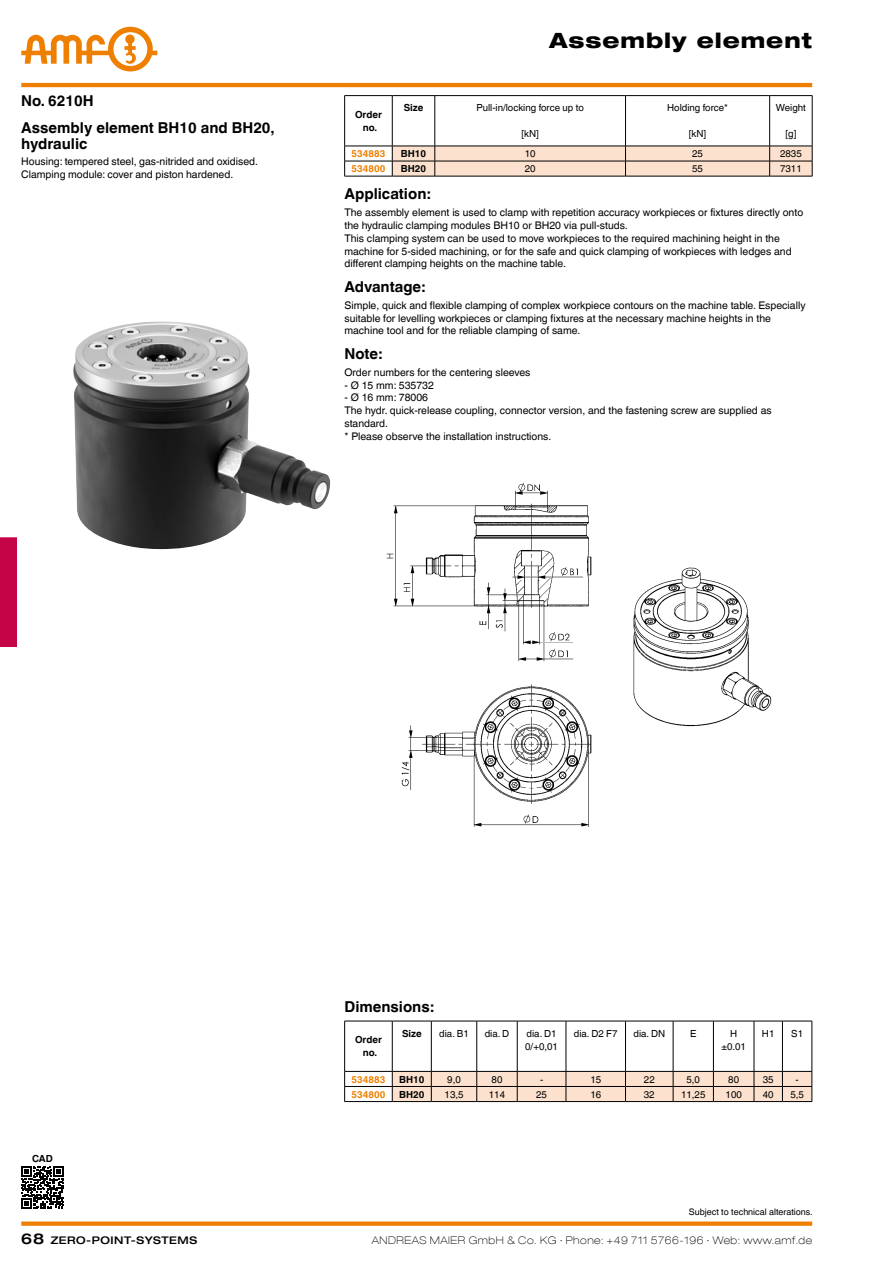
<style>
.page{position:relative;width:893px;height:1263px;background:#fff}
.page>*{position:absolute;margin:0;border:0;box-sizing:border-box;transform-origin:0 0}
.t1{font:800 expanded 21px "Helvetica Neue LT Com";letter-spacing:.045em;color:#000}
.t2{font:700 15px/16px "Helvetica World";color:#000}
.t3{font:10.5px/12.8px "Helvetica World";color:#000}
.t4{font:100 expanded 10.5px "Helvetica Neue LT Com";letter-spacing:.05em;color:#000}
.t5{font:500 expanded 10.5px "Helvetica Neue LT Com";letter-spacing:.05em;color:#000}
.t6{font:9.75px/13.2px "Helvetica World";color:#000}
.t7{font:700 9.75px/12.8px "Helvetica World";color:#000;text-align:center}
.t8{font:700 9.75px "Helvetica World";color:#ee7f00}
.t9{font:9px "Helvetica World";color:#000}
.s1{font-size:15px}
</style>
<div class="page">
<hr style="left:21px;top:83px;width:791px;height:4px;background:#ee7f00">
<svg style="left:21px;top:27px;width:136px;height:44px"></svg>
<div style="left:0;top:537px;width:17px;height:110px;background:#c50347"></div>
<div style="left:21px;top:1221px;width:791px;height:5px;background:#ee7f00"></div>
<img style="left:386px;top:482px;width:386px;height:345px">
<img style="left:73px;top:321px;width:258px;height:228px">
<hr style="left:344px;top:95px;width:48px;height:1px;background:#000">
<hr style="left:392px;top:95px;width:43px;height:1px;background:#000">
<hr style="left:435px;top:95px;width:190px;height:1px;background:#000">
<hr style="left:625px;top:95px;width:145px;height:1px;background:#000">
<hr style="left:770px;top:95px;width:42px;height:1px;background:#000">
<svg style="left:344px;top:96px;width:469px;height:80px"></svg>
<hr style="left:344px;top:176px;width:48px;height:1px;background:#000">
<hr style="left:392px;top:176px;width:43px;height:1px;background:#000">
<hr style="left:435px;top:176px;width:190px;height:1px;background:#000">
<hr style="left:625px;top:176px;width:145px;height:1px;background:#000">
<hr style="left:770px;top:176px;width:42px;height:1px;background:#000">
<svg style="left:344px;top:1021px;width:469px;height:81px"></svg>
<hr style="left:782px;top:1101px;width:30px;height:1px;background:#000">
<svg style="left:21px;top:1166px;width:43px;height:43px"></svg>
<h2 class="t2" style="left:21px;top:93px;width:74px">No. 6210H</h2>
<h2 class="t2" style="left:21px;top:120px;width:255px">Assembly element BH10 and BH20, hydraulic</h2>
<p class="t3" style="left:21px;top:155px;width:238px">Housing: tempered steel, gas-nitrided and oxidised.<br>Clamping module: cover and piston hardened.</p>
<p class="t7" style="left:355px;top:108px;width:28px">Order no.</p>
<h1 class="t1" style="left:549px;top:27px;width:264px">Assembly element</h1>
<p class="t7" style="left:404px;top:101px;width:21px">Size</p>
<p class="t6" style="left:476px;top:101px;width:109px">Pull-in/locking force up to</p>
<p class="t6" style="left:521px;top:127px;width:19px">[kN]</p>
<p class="t6" style="left:667px;top:101px;width:62px">Holding force*</p>
<p class="t6" style="left:689px;top:127px;width:19px">[kN]</p>
<p class="t6" style="left:776px;top:101px;width:31px">Weight</p>
<p class="t6" style="left:785px;top:127px;width:12px">[g]</p>
<p class="t8" style="left:352px;top:148px;width:35px">534883</p>
<p class="t7" style="left:401px;top:147px;width:27px">BH10</p>
<p class="t6" style="left:525px;top:147px;width:12px">10</p>
<p class="t6" style="left:692px;top:147px;width:12px">25</p>
<p class="t6" style="left:780px;top:147px;width:23px">2835</p>
<p class="t8" style="left:352px;top:163px;width:35px">534800</p>
<p class="t7" style="left:401px;top:163px;width:27px">BH20</p>
<p class="t6" style="left:525px;top:162px;width:12px">20</p>
<p class="t6" style="left:692px;top:162px;width:12px">55</p>
<p class="t6" style="left:780px;top:162px;width:23px">7311</p>
<h2 class="t2" style="left:344px;top:186px;width:88px">Application:</h2>
<p class="t3" style="left:344px;top:206px;width:460px">The assembly element is used to clamp with repetition accuracy workpieces or fixtures directly onto the hydraulic clamping modules BH10 or BH20 via pull-studs.<br>This clamping system can be used to move workpieces to the required machining height in the machine for 5-sided machining, or for the safe and quick clamping of workpieces with ledges and different clamping heights on the machine table.</p>
<h2 class="t2" style="left:344px;top:279px;width:82px">Advantage:</h2>
<p class="t3" style="left:344px;top:299px;width:463px">Simple, quick and flexible clamping of complex workpiece contours on the machine table. Especially suitable for levelling workpieces or clamping fixtures at the necessary machine heights in the machine tool and for the reliable clamping of same.</p>
<h2 class="t2" style="left:344px;top:346px;width:39px">Note:</h2>
<p class="t3" style="left:344px;top:366px;width:188px">Order numbers for the centering sleeves</p>
<p class="t3" style="left:344px;top:378px;width:91px">- Ø 15 mm: 535732</p>
<p class="t3" style="left:344px;top:391px;width:429px">- Ø 16 mm: 78006<br>The hydr. quick-release coupling, connector version, and the fastening screw are supplied as standard.<br>* Please observe the installation instructions.</p>
<p class="t7" style="left:32px;top:1152px;width:22px">CAD</p>
<h2 class="t2" style="left:344px;top:999px;width:91px">Dimensions:</h2>
<p class="t7" style="left:355px;top:1033px;width:28px">Order no.</p>
<p class="t7" style="left:402px;top:1027px;width:21px">Size</p>
<p class="t6" style="left:439px;top:1026px;width:31px">dia. B1</p>
<p class="t6" style="left:485px;top:1026px;width:26px">dia. D</p>
<p class="t6" style="left:525px;top:1026px;width:34px">dia. D1<br>0/+0,01</p>
<p class="t6" style="left:574px;top:1026px;width:45px">dia. D2 F7</p>
<p class="t6" style="left:633px;top:1026px;width:33px">dia. DN</p>
<p class="t6" style="left:690px;top:1026px;width:8px">E</p>
<p class="t6" style="left:721px;top:1026px;width:26px;text-align:center">H ±0.01</p>
<p class="t6" style="left:762px;top:1026px;width:14px">H1</p>
<p class="t6" style="left:791px;top:1026px;width:13px">S1</p>
<p class="t8" style="left:352px;top:1073px;width:35px">534883</p>
<p class="t7" style="left:399px;top:1073px;width:27px">BH10</p>
<p class="t6" style="left:447px;top:1073px;width:15px">9,0</p>
<p class="t6" style="left:492px;top:1073px;width:12px">80</p>
<p class="t6" style="left:540px;top:1073px;width:5px">-</p>
<p class="t6" style="left:590px;top:1073px;width:12px">15</p>
<p class="t6" style="left:644px;top:1073px;width:12px">22</p>
<p class="t6" style="left:686px;top:1073px;width:15px">5,0</p>
<p class="t6" style="left:728px;top:1073px;width:12px">80</p>
<p class="t6" style="left:763px;top:1073px;width:12px">35</p>
<p class="t6" style="left:796px;top:1073px;width:5px">-</p>
<p class="t8" style="left:352px;top:1089px;width:35px">534800</p>
<p class="t7" style="left:399px;top:1088px;width:27px">BH20</p>
<p class="t6" style="left:445px;top:1088px;width:20px">13,5</p>
<p class="t6" style="left:489px;top:1088px;width:18px">114</p>
<p class="t6" style="left:536px;top:1088px;width:12px">25</p>
<p class="t6" style="left:590px;top:1088px;width:12px">16</p>
<p class="t6" style="left:644px;top:1088px;width:12px">32</p>
<p class="t6" style="left:681px;top:1088px;width:26px">11,25</p>
<p class="t6" style="left:726px;top:1088px;width:18px">100</p>
<p class="t6" style="left:763px;top:1088px;width:12px">40</p>
<p class="t6" style="left:790px;top:1088px;width:15px">5,5</p>
<p class="t9" style="left:689px;top:1207px;width:125px">Subject to technical alterations.</p>
<p class="t5" style="left:21px;top:1233px;width:48px"><span class="s1">68</span> ZERO</p>
<p class="t5" style="left:86px;top:1233px;width:23px">-POINT</p>
<p class="t5" style="left:131px;top:1233px;width:41px">-SYSTEM</p>
<p class="t5" style="left:189px;top:1233px;width:9px">S</p>
<p class="t4" style="left:372px;top:1233px;width:442px">ANDREAS MAIER GmbH &amp; Co. KG ∙ Phone: +49 711 5766-196 ∙ Web: www.amf.de</p>
</div>
